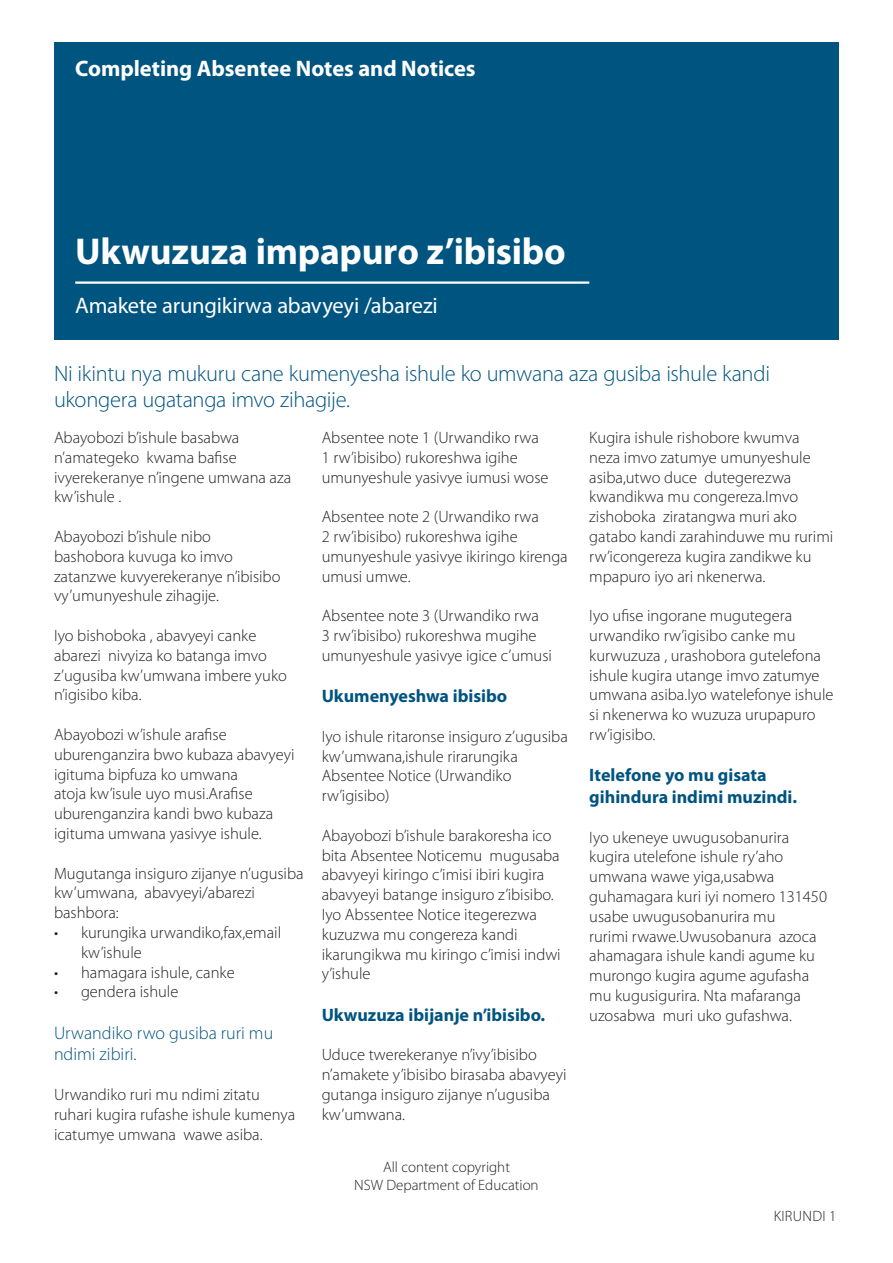
<style>
.page{position:relative;width:893px;height:1263px;background:#fff}
.page>*{position:absolute;margin:0;border:0;box-sizing:border-box;transform-origin:0 0}
.t1{font:700 37.5px "Myriad Pro";letter-spacing:-.005em;color:#fff}
.t2{font:300 22.5px/25.5px "Myriad Pro";letter-spacing:-.015em;color:#005480}
.t3{font:22.5px "Myriad Pro";letter-spacing:-.01em;color:#fff}
.t4{font:700 22.5px "Myriad Pro";letter-spacing:-.005em;color:#fff}
.t5{font:700 18px/21.6px "Myriad Pro";color:#005480}
.t6{font:300 18px/21.6px "Myriad Pro";color:#005480}
.t7{font:300 16.5px/19.8px "Myriad Pro";color:#231f20}
.t8{font:300 15px/18px "Myriad Pro";color:#231f20;text-align:center}
</style>
<div class="page">
<div style="left:54px;top:43px;width:785px;height:297px;background:#005480"></div>
<hr style="left:75px;top:281px;width:514px;height:3px;background:#fff">
<h2 class="t4" style="left:75px;top:54px;width:402px">Completing Absentee Notes and Notices</h2>
<h1 class="t1" style="left:75px;top:227px;width:492px">Ukwuzuza impapuro z’ibisibo</h1>
<h2 class="t3" style="left:75px;top:291px;width:364px">Amakete arungikirwa abavyeyi /abarezi</h2>
<h2 class="t2" style="left:54px;top:361px;width:717px">Ni ikintu nya mukuru cane kumenyesha ishule ko umwana aza gusiba ishule kandi ukongera ugatanga imvo zihagije.</h2>
<p class="t7" style="left:54px;top:427px;width:239px">Abayobozi b’ishule basabwa n’amategeko kwama bafise ivyerekeranye n’ingene umwana aza kw’ishule .</p>
<p class="t7" style="left:54px;top:526px;width:228px">Abayobozi b’ishule nibo bashobora kuvuga ko imvo zatanzwe kuvyerekeranye n’ibisibo vy’umunyeshule zihagije.</p>
<p class="t7" style="left:54px;top:625px;width:234px">Iyo bishoboka , abavyeyi canke abarezi nivyiza ko batanga imvo z’ugusiba kw’umwana imbere yuko n’igisibo kiba.</p>
<p class="t7" style="left:54px;top:724px;width:242px">Abayobozi w’ishule arafise uburenganzira bwo kubaza abavyeyi igituma bipfuza ko umwana<br>atoja kw’isule uyo musi.Arafise uburenganzira kandi bwo kubaza igituma umwana yasivye ishule.</p>
<p class="t7" style="left:54px;top:863px;width:251px">Mugutanga insiguro zijanye n’ugusiba kw’umwana, abavyeyi/abarezi bashbora:</p>
<p class="t7" style="left:81px;top:922px;width:202px;text-indent:-27px">• kurungika urwandiko,fax,email kw’ishule</p>
<p class="t7" style="left:54px;top:962px;width:182px">• hamagara ishule, canke</p>
<p class="t7" style="left:54px;top:982px;width:126px">• gendera ishule</p>
<p class="t6" style="left:54px;top:1022px;width:221px">Urwandiko rwo gusiba ruri mu ndimi zibiri.</p>
<p class="t7" style="left:54px;top:1084px;width:243px">Urwandiko ruri mu ndimi zitatu ruhari kugira rufashe ishule kumenya icatumye umwana wawe asiba.</p>
<p class="t8" style="left:354px;top:1158px;width:186px">All content copyright<br>NSW Department of Education</p>
<p class="t7" style="left:322px;top:427px;width:228px">Absentee note 1 (Urwandiko rwa<br>1 rw’ibisibo) rukoreshwa igihe umunyeshule yasivye iumusi wose</p>
<p class="t7" style="left:322px;top:507px;width:248px">Absentee note 2 (Urwandiko rwa<br>2 rw’ibisibo) rukoreshwa igihe umunyeshule yasivye ikiringo kirenga umusi umwe.</p>
<p class="t7" style="left:322px;top:606px;width:232px">Absentee note 3 (Urwandiko rwa<br>3 rw’ibisibo) rukoreshwa mugihe umunyeshule yasivye igice c’umusi</p>
<p class="t5" style="left:322px;top:685px;width:187px">Ukumenyeshwa ibisibo</p>
<p class="t7" style="left:322px;top:726px;width:248px">Iyo ishule ritaronse insiguro z’ugusiba kw’umwana,ishule rirarungika<br>Absentee Notice (Urwandiko rw’igisibo)</p>
<p class="t7" style="left:322px;top:825px;width:241px">Abayobozi b’ishule barakoresha ico bita Absentee Noticemu mugusaba abavyeyi kiringo c’imisi ibiri kugira abavyeyi batange insiguro z’ibisibo.<br>Iyo Abssentee Notice itegerezwa kuzuzwa mu congereza kandi ikarungikwa mu kiringo c’imisi indwi y’ishule</p>
<p class="t5" style="left:322px;top:1003px;width:225px">Ukwuzuza ibijanje n’ibisibo.</p>
<p class="t7" style="left:322px;top:1045px;width:246px">Uduce twerekeranye n’ivy’ibisibo n’amakete y’ibisibo birasaba abavyeyi gutanga insiguro zijanye n’ugusiba kw’umwana.</p>
<p class="t7" style="left:589px;top:427px;width:246px">Kugira ishule rishobore kwumva neza imvo zatumye umunyeshule asiba,utwo duce dutegerezwa kwandikwa mu congereza.Imvo zishoboka ziratangwa muri ako gatabo kandi zarahinduwe mu rurimi rw’icongereza kugira zandikwe ku mpapuro iyo ari nkenerwa.</p>
<p class="t7" style="left:589px;top:606px;width:246px">Iyo ufise ingorane mugutegera urwandiko rw’igisibo canke mu kurwuzuza , urashobora gutelefona ishule kugira utange imvo zatumye umwana asiba.Iyo watelefonye ishule si nkenerwa ko wuzuza urupapuro rw’igisibo.</p>
<p class="t5" style="left:589px;top:764px;width:209px">Itelefone yo mu gisata gihindura indimi muzindi.</p>
<p class="t7" style="left:589px;top:827px;width:239px">Iyo ukeneye uwugusobanurira kugira utelefone ishule ry’aho umwana wawe yiga,usabwa guhamagara kuri iyi nomero 131450 usabe uwugusobanurira mu<br>rurimi rwawe.Uwusobanura azoca ahamagara ishule kandi agume ku murongo kugira agume agufasha mu kugusigurira. Nta mafaranga uzosabwa muri uko gufashwa.</p>
<p class="t8" style="left:774px;top:1207px;width:22px">ki rundi</p>
<p class="t8" style="left:829px;top:1207px;width:9px">1</p>
</div>
